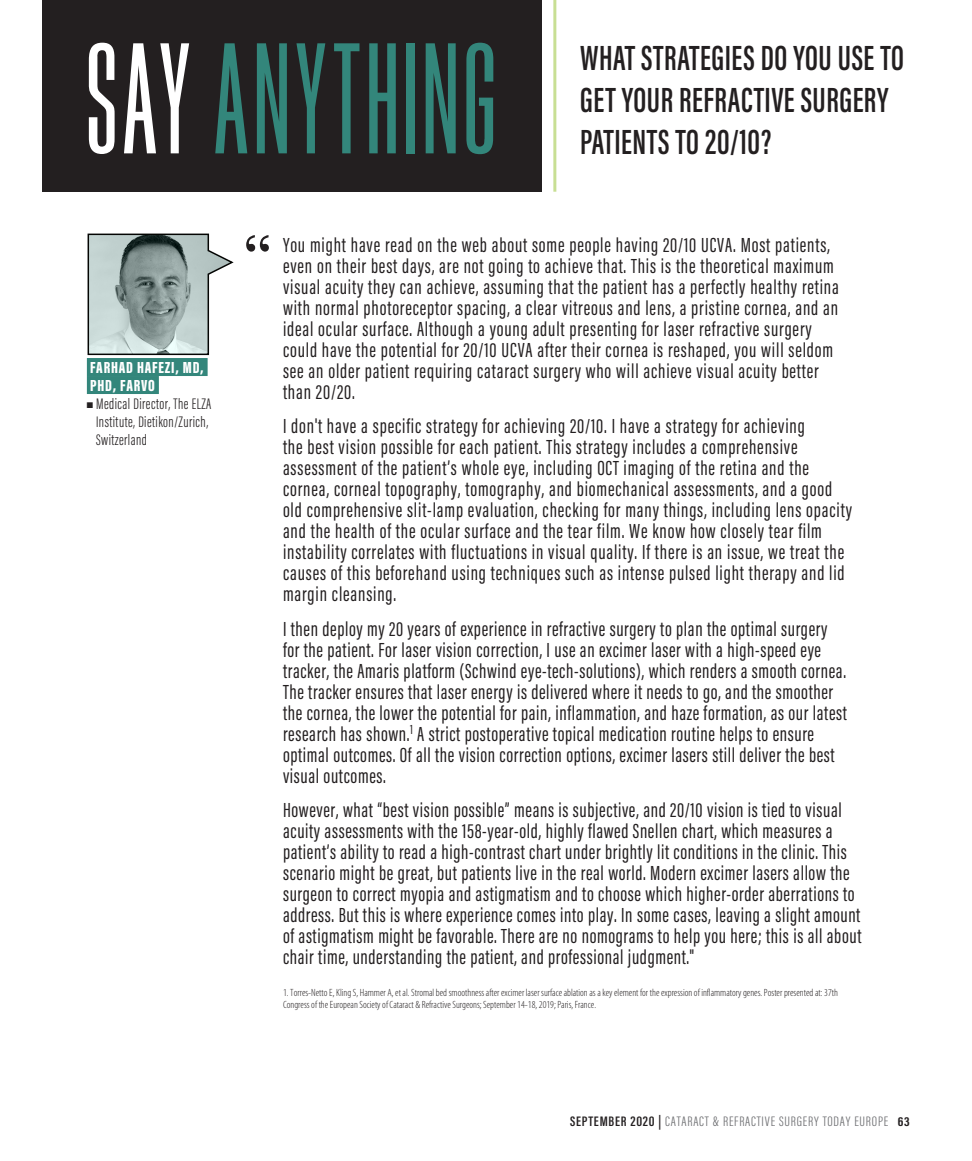
<style>
.page{position:relative;width:972px;height:1161px;background:#fff}
.page>*{position:absolute;margin:0;border:0;box-sizing:border-box;transform-origin:0 0}
.body{font:165px "Bee Three";letter-spacing:.025em;color:#33867b}
.say_anything_deck{font:600 36px/42px "Acumin Pro Extra Cond";letter-spacing:.015em;color:#231f20;scale:.95 1}
.quotes{font:21px/21px "Acumin Pro Extra Cond";letter-spacing:.03em;color:#231f20}
.author_name{font:900 16.5px/18px "Acumin Pro Extra Cond";letter-spacing:.05em;color:#fff}
.bio_info{font:300 15.75px/18px "Acumin Pro Extra Cond";letter-spacing:.03em;color:#231f20}
.t1{font:300 14.1px "Acumin Pro Extra Cond";letter-spacing:.05em;color:#6c6d70;scale:1.11 1}
.footnote{font:10.5px/12px "Myriad MM 215 300";color:#231f20}
.s1{color:#fff}
.s2{font-weight:600;color:#231f20}
.s3{font-weight:700;font-size:13.35px;color:#231f20}
</style>
<div class="page">
<div style="left:43px;top:0;width:499px;height:192px;background:#231f20"></div>
<hr style="left:553px;top:0;width:3px;height:192px;background:#c8df94">
<svg style="left:246px;top:235px;width:23px;height:17px"></svg>
<svg style="left:87px;top:233px;width:147px;height:123px"></svg>
<div style="left:87px;top:358px;width:121px;height:18px;background:#33867b"></div>
<div style="left:87px;top:376px;width:72px;height:18px;background:#33867b"></div>
<p class="body" style="left:85px;top:11px;width:413px"><span class="s1">SAY</span> ANYTHING</p>
<p class="say_anything_deck" style="left:580px;top:36px;width:342px">WHAT STRATEGIES DO YOU USE TO<br>GET YOUR REFRACTIVE SURGERY<br>PATIENTS TO 20/10?</p>
<p class="author_name" style="left:90px;top:358px;width:115px">FARHAD HAFEZI, MD,<br>PHD, FARVO</p>
<p class="bio_info" style="left:96px;top:395px;width:117px;text-indent:-9px">■ Medical Director, The ELZA<br>Institute, Dietikon/Zurich,<br>Switzerland</p>
<p class="quotes" style="left:283px;top:234px;width:557px">You might have read on the web about some people having 20/10 UCVA. Most patients, even on their best days, are not going to achieve that. This is the theoretical maximum visual acuity they can achieve, assuming that the patient has a perfectly healthy retina with normal photoreceptor spacing, a clear vitreous and lens, a pristine cornea, and an ideal ocular surface. Although a young adult presenting for laser refractive surgery could have the potential for 20/10 UCVA after their cornea is reshaped, you will seldom see an older patient requiring cataract surgery who will achieve visual acuity better than 20/20.</p>
<p class="quotes" style="left:283px;top:416px;width:571px">I don't have a specific strategy for achieving 20/10. I have a strategy for achieving<br>the best vision possible for each patient. This strategy includes a comprehensive assessment of the patient’s whole eye, including OCT imaging of the retina and the cornea, corneal topography, tomography, and biomechanical assessments, and a good old comprehensive slit-lamp evaluation, checking for many things, including lens opacity and the health of the ocular surface and the tear film. We know how closely tear film instability correlates with fluctuations in visual quality. If there is an issue, we treat the causes of this beforehand using techniques such as intense pulsed light therapy and lid margin cleansing.</p>
<p class="quotes" style="left:283px;top:618px;width:565px">I then deploy my 20 years of experience in refractive surgery to plan the optimal surgery for the patient. For laser vision correction, I use an excimer laser with a high-speed eye tracker, the Amaris platform (Schwind eye-tech-solutions), which renders a smooth cornea.<br>The tracker ensures that laser energy is delivered where it needs to go, and the smoother the cornea, the lower the potential for pain, inflammation, and haze formation, as our latest research has shown.<sup>1</sup> A strict postoperative topical medication routine helps to ensure optimal outcomes. Of all the vision correction options, excimer lasers still deliver the best visual outcomes.</p>
<p class="quotes" style="left:283px;top:800px;width:580px">However, what “best vision possible” means is subjective, and 20/10 vision is tied to visual acuity assessments with the 158-year-old, highly flawed Snellen chart, which measures a patient’s ability to read a high-contrast chart under brightly lit conditions in the clinic. This scenario might be great, but patients live in the real world. Modern excimer lasers allow the surgeon to correct myopia and astigmatism and to choose which higher-order aberrations to address. But this is where experience comes into play. In some cases, leaving a slight amount of astigmatism might be favorable. There are no nomograms to help you here; this is all about chair time, understanding the patient, and professional judgment."</p>
<p class="footnote" style="left:283px;top:987px;width:556px">1. Torres-Netto E, Kling S, Hammer A, et al. Stromal bed smoothness after excimer laser surface ablation as a key element for the expression of inflammatory genes. Poster presented at: 37th<br>Congress of the European Society of Cataract &amp; Refractive Surgeons; September 14-18, 2019; Paris, France.</p>
<p class="t1" style="left:570px;top:1113px;width:307px"><span class="s2">SEPTEMBER 2020 |</span> CATARACT &amp; REFRACTIVE SURGERY TODAY EUROPE <span class="s3">63</span></p>
</div>
